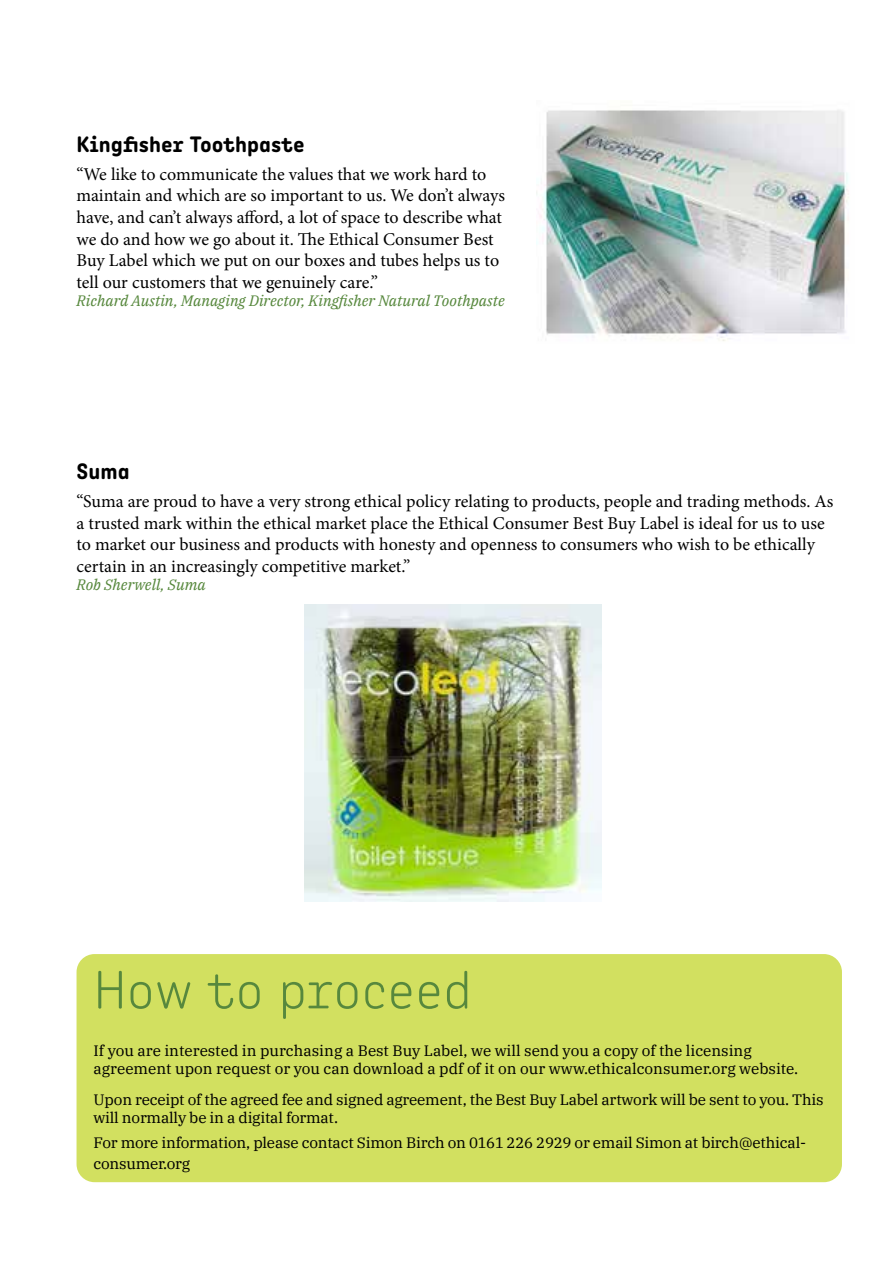
<style>
.page{position:relative;width:893px;height:1263px;background:#fff}
.page>*{position:absolute;margin:0;border:0;box-sizing:border-box;transform-origin:0 0}
.t1{font:300 54px "Angus";color:#57883d}
.t2{font:700 22.5px "Angus";color:#000}
.t3{font:18px/21.6px "Minion Pro";letter-spacing:-.005em;color:#000}
.t4{font:15px/18px "IBM Plex Serif";letter-spacing:-.015em;color:#000}
.t5{font:italic 15px "IBM Plex Serif";color:#57883d}
</style>
<div class="page">
<div style="left:77px;top:954px;width:765px;height:228px;background:#d2e060;border-radius:18px"></div>
<img style="left:536px;top:110px;width:313px;height:231px">
<img style="left:304px;top:604px;width:297px;height:297px">
<p class="t2" style="left:77px;top:130px;width:230px">Kingfisher Toothpaste</p>
<p class="t3" style="left:77px;top:163px;width:430px">“We like to communicate the values that we work hard to maintain and which are so important to us. We don’t always have, and can’t always afford, a lot of space to describe what we do and how we go about it. The Ethical Consumer Best Buy Label which we put on our boxes and tubes helps us to tell our customers that we genuinely care.”</p>
<p class="t5" style="left:77px;top:289px;width:430px">Richard Austin, Managing Director, Kingfisher Natural Toothpaste</p>
<p class="t2" style="left:77px;top:457px;width:55px">Suma</p>
<p class="t3" style="left:77px;top:491px;width:758px">“Suma are proud to have a very strong ethical policy relating to products, people and trading methods. As a trusted mark within the ethical market place the Ethical Consumer Best Buy Label is ideal for us to use to market our business and products with honesty and openness to consumers who wish to be ethically certain in an increasingly competitive market.”</p>
<p class="t5" style="left:77px;top:573px;width:131px">Rob Sherwell, Suma</p>
<h1 class="t1" style="left:94px;top:956px;width:380px">How to proceed</h1>
<p class="t4" style="left:94px;top:1040px;width:706px">If you are interested in purchasing a Best Buy Label, we will send you a copy of the licensing agreement upon request or you can download a pdf of it on our www.ethicalconsumer.org website.</p>
<p class="t4" style="left:94px;top:1090px;width:731px">Upon receipt of the agreed fee and signed agreement, the Best Buy Label artwork will be sent to you. This will normally be in a digital format.</p>
<p class="t4" style="left:94px;top:1130px;width:714px;line-height:21.6px">For more information, please contact Simon Birch on 0161 226 2929 or email Simon at birch@ethical&shy;consumer.org</p>
</div>
